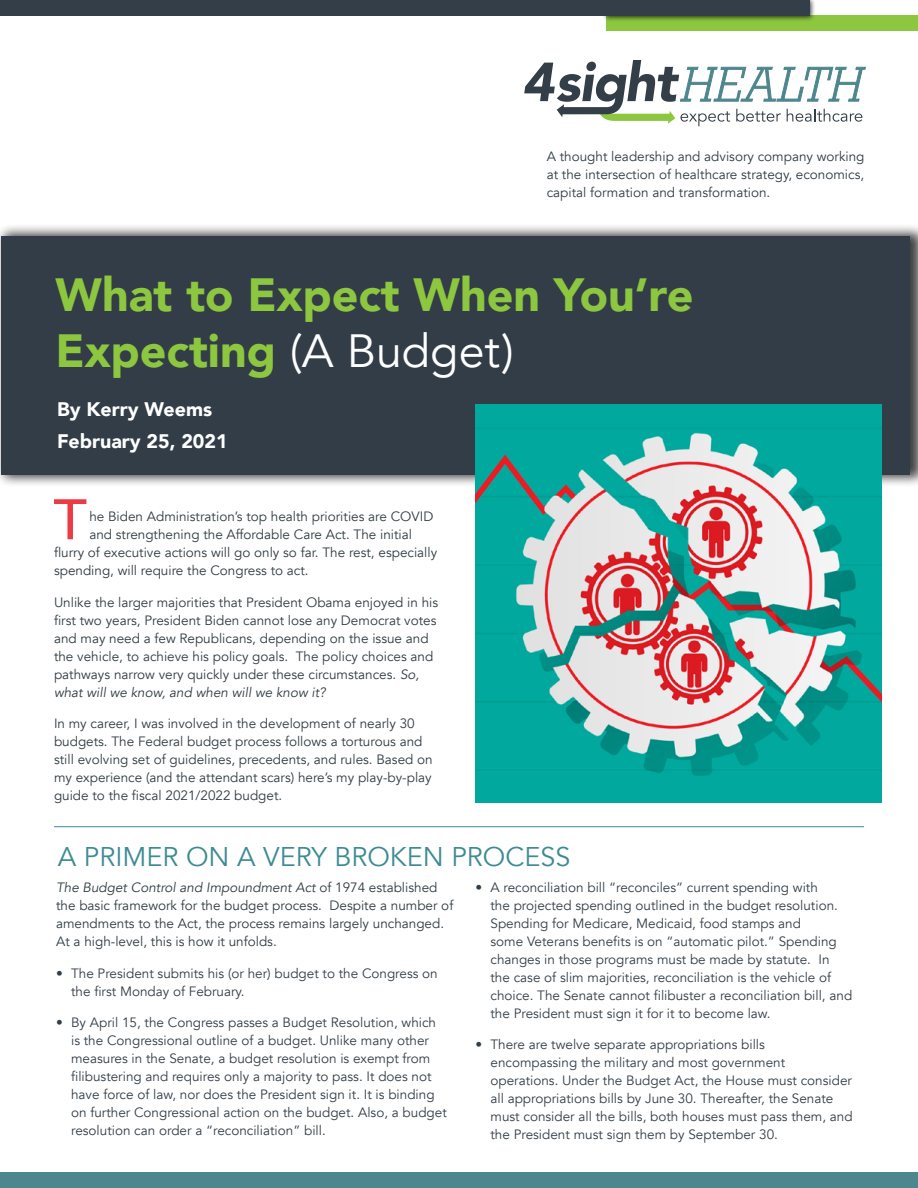
<style>
.page{position:relative;width:918px;height:1188px;background:#fff}
.page>*{position:absolute;margin:0;border:0;box-sizing:border-box;transform-origin:0 0}
.t1{font:55.8px "Helvetica";color:#ed3b46}
.t2{font:900 46.5px/56.1px "Avenir";color:#8dc63f}
.t3{font:27px "Avenir";color:#3e8b94}
.t4{font:900 19.65px/31.3px "Avenir";color:#fff}
.t5{font:13.5px/18px "Avenir";color:#333e48}
.t6{font:13.5px/18px "Avenir";color:#303c42}
.s1{font-weight:400;color:#fff}
.s2{font-style:italic}
</style>
<div class="page">
<div style="left:0;top:223px;width:918px;height:264px;background:#000;opacity:.75"></div>
<div style="left:2px;top:236px;width:908px;height:238px;background:#323d47"></div>
<img style="left:476px;top:404px;width:406px;height:399px">
<svg style="left:524px;top:60px;width:342px;height:66px"></svg>
<div style="left:606px;top:16px;width:312px;height:15px;background:#8dc63f"></div>
<div style="left:602px;top:0;width:214px;height:22px;background:#000;opacity:.75"></div>
<div style="left:0;top:0;width:810px;height:16px;background:#333e48"></div>
<div style="left:0;top:1172px;width:918px;height:16px;background:#4e868e"></div>
<hr style="left:54px;top:826px;width:810px;height:1px;background:#3e8b94">
<p class="t6" style="left:547px;top:148px;width:319px;text-align:justify">A thought leadership and advisory company working at the intersection of healthcare strategy, economics, capital formation and transformation.</p>
<h2 class="t2" style="left:56px;top:265px;width:639px">What to Expect When You’re<br>Expecting <span class="s1">(A Budget)</span></h2>
<h3 class="t4" style="left:57px;top:393px;width:172px">By Kerry Weems<br>February 25, 2021</h3>
<h1 class="t1" style="left:53px;top:477px;width:36px">T</h1>
<p class="t6" style="left:89px;top:508px;width:345px">he Biden Administration’s top health priorities are COVID</p>
<p class="t6" style="left:89px;top:526px;width:324px">and strengthening the Affordable Care Act. The initial</p>
<p class="t6" style="left:54px;top:544px;width:385px">flurry of executive actions will go only so far. The rest, especially</p>
<p class="t6" style="left:54px;top:562px;width:256px">spending, will require the Congress to act.</p>
<p class="t6" style="left:54px;top:593px;width:386px">Unlike the larger majorities that President Obama enjoyed in his first two years, President Biden cannot lose any Democrat votes and may need a few Republicans, depending on the issue and the vehicle, to achieve his policy goals. The policy choices and pathways narrow very quickly under these circumstances. <span class="s2">So, what will we know, and when will we know it?</span></p>
<p class="t6" style="left:54px;top:715px;width:380px">In my career, I was involved in the development of nearly 30 budgets. The Federal budget process follows a torturous and still evolving set of guidelines, precedents, and rules. Based on my experience (and the attendant scars) here’s my play-by-play guide to the fiscal 2021/2022 budget.</p>
<h3 class="t3" style="left:58px;top:841px;width:514px">A PRIMER ON A VERY BROKEN PROCESS</h3>
<p class="t6" style="left:56px;top:879px;width:399px"><span class="s2">The Budget Control and Impoundment Act</span> of 1974 established the basic framework for the budget process. Despite a number of amendments to the Act, the process remains largely unchanged.<br>At a high-level, this is how it unfolds.</p>
<p class="t5" style="left:71px;top:964px;width:368px;text-indent:-15px">• The President submits his (or her) budget to the Congress on the first Monday of February.</p>
<p class="t5" style="left:71px;top:1014px;width:377px;text-indent:-15px">• By April 15, the Congress passes a Budget Resolution, which is the Congressional outline of a budget. Unlike many other measures in the Senate, a budget resolution is exempt from filibustering and requires only a majority to pass. It does not have force of law, nor does the President sign it. It is binding on further Congressional action on the budget. Also, a budget resolution can order a “reconciliation” bill.</p>
<p class="t5" style="left:491px;top:879px;width:363px;text-indent:-15px">• A reconciliation bill “reconciles” current spending with<br>the projected spending outlined in the budget resolution.<br>Spending for Medicare, Medicaid, food stamps and<br>some Veterans benefits is on “automatic pilot.” Spending changes in those programs must be made by statute. In the case of slim majorities, reconciliation is the vehicle of choice. The Senate cannot filibuster a reconciliation bill, and the President must sign it for it to become law.</p>
<p class="t5" style="left:491px;top:1036px;width:364px;text-indent:-15px">• There are twelve separate appropriations bills encompassing the military and most government operations. Under the Budget Act, the House must consider all appropriations bills by June 30. Thereafter, the Senate must consider all the bills, both houses must pass them, and the President must sign them by September 30.</p>
</div>
